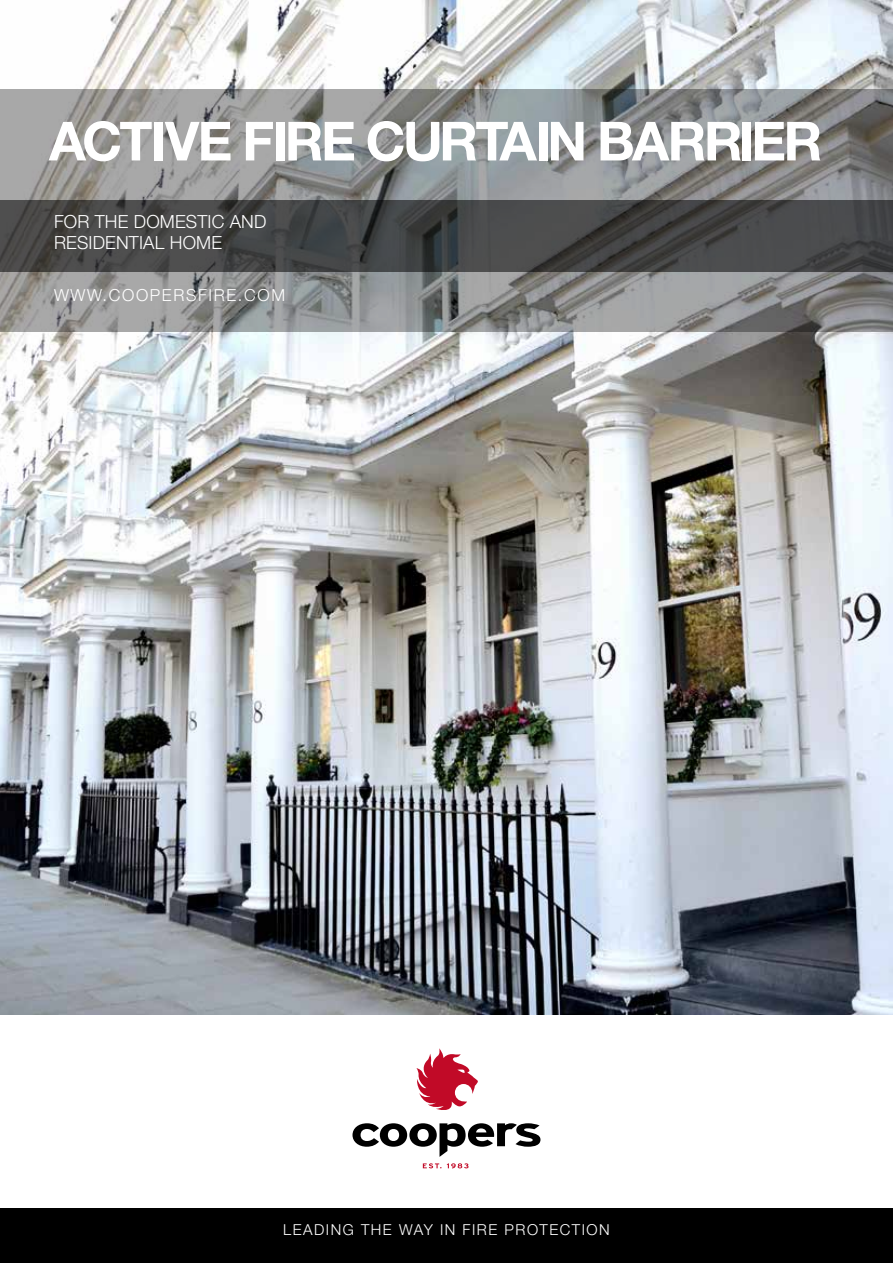
<style>
.page{position:relative;width:893px;height:1263px;background:#fff}
.page>*{position:absolute;margin:0;border:0;box-sizing:border-box;transform-origin:0 0}
.t1{font:700 54px "Helvetica Neue LT Pro";letter-spacing:-.05em;color:#fff}
.t2{font:300 18px/21.6px "Helvetica Neue LT Pro";letter-spacing:.01em;color:#fff}
.t3{font:300 16.5px "Helvetica Neue LT Pro";letter-spacing:.1em;color:#fff}
.t4{font:300 15px "Helvetica Neue LT Pro";letter-spacing:.1em;color:#fff}
</style>
<div class="page">
<div style="left:0;top:1209px;width:893px;height:54px;background:#000"></div>
<svg style="left:352px;top:1123px;width:188px;height:34px"></svg>
<svg style="left:423px;top:1163px;width:46px;height:5px"></svg>
<svg style="left:416px;top:1048px;width:62px;height:62px"></svg>
<img style="left:0;top:0;width:893px;height:1014px">
<svg style="left:0;top:89px;width:893px;height:243px;background:#8f9090"></svg>
<svg style="left:0;top:200px;width:893px;height:71px;background:#444445"></svg>
<h1 class="t1" style="left:49px;top:108px;width:775px">ACTIVE FIRE CURTAIN BARRIER</h1>
<p class="t2" style="left:54px;top:210px;width:214px">FOR THE DOMESTIC AND<br>RESIDENTIAL HOME</p>
<p class="t3" style="left:54px;top:285px;width:233px">WWW.COOPERSFIRE.COM</p>
<p class="t4" style="left:283px;top:1221px;width:328px">LEADING THE WAY IN FIRE PROTECTION</p>
</div>
